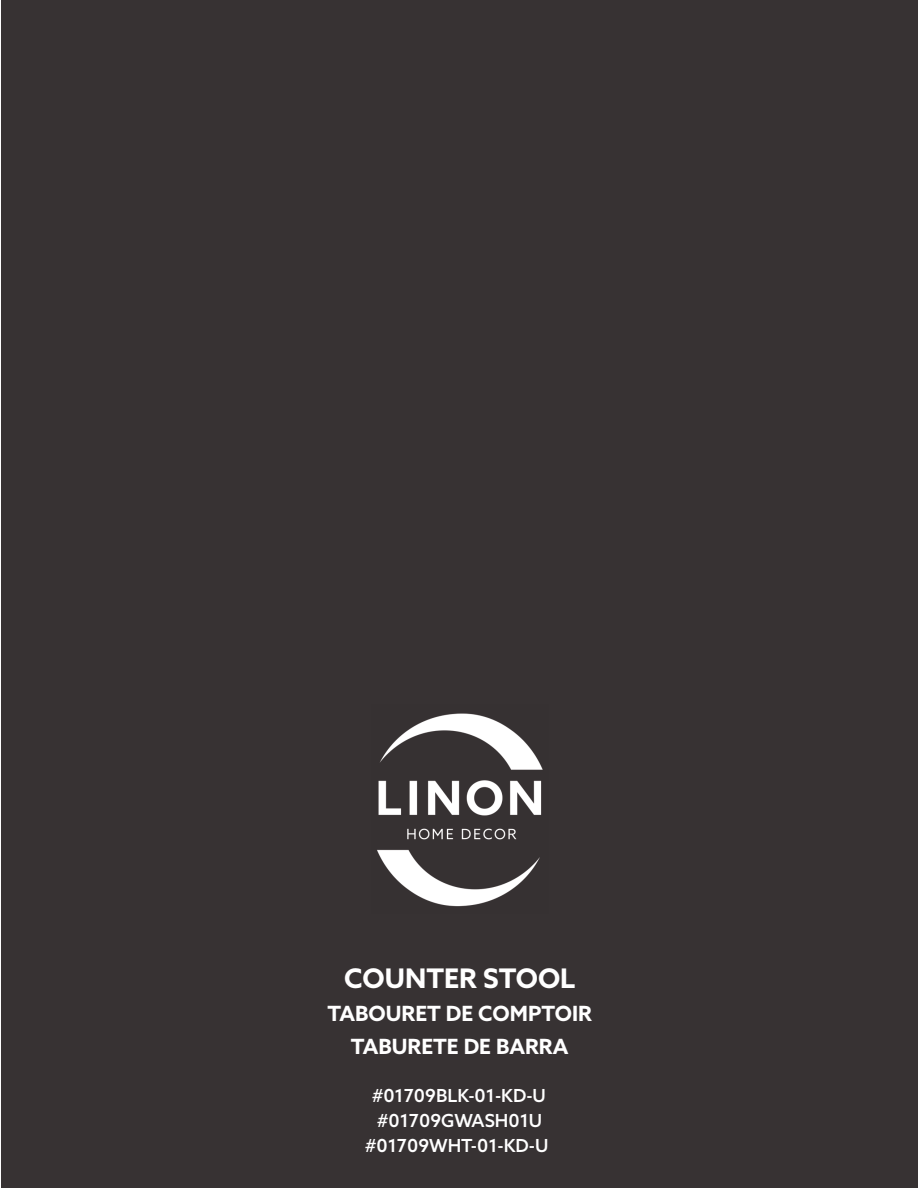
<style>
.page{position:relative;width:918px;height:1188px;background:#fff}
.page>*{position:absolute;margin:0;border:0;box-sizing:border-box;transform-origin:0 0}
.t1{font:700 27px "Azo Sans";color:#fff}
.t2{font:700 21px/33px "Azo Sans";color:#fff;text-align:center}
.t3{font:500 18px "Azo Sans";color:#fff}
</style>
<div class="page">
<div style="left:2px;top:0;width:916px;height:1188px;background:#373233"></div>
<img style="left:377px;top:713px;width:166px;height:194px">
<h1 class="t1" style="left:344px;top:960px;width:233px">COUNTER STOOL</h1>
<p class="t2" style="left:327px;top:996px;width:266px">TABOURET DE COMPTOIR<br>TABURETE DE BARRA</p>
<p class="t3" style="left:372px;top:1084px;width:175px">#01709BLK-01-KD-U</p>
<p class="t3" style="left:377px;top:1108px;width:167px">#01709GWASH01U</p>
<p class="t3" style="left:365px;top:1134px;width:185px">#01709WHT-01-KD-U</p>
</div>
